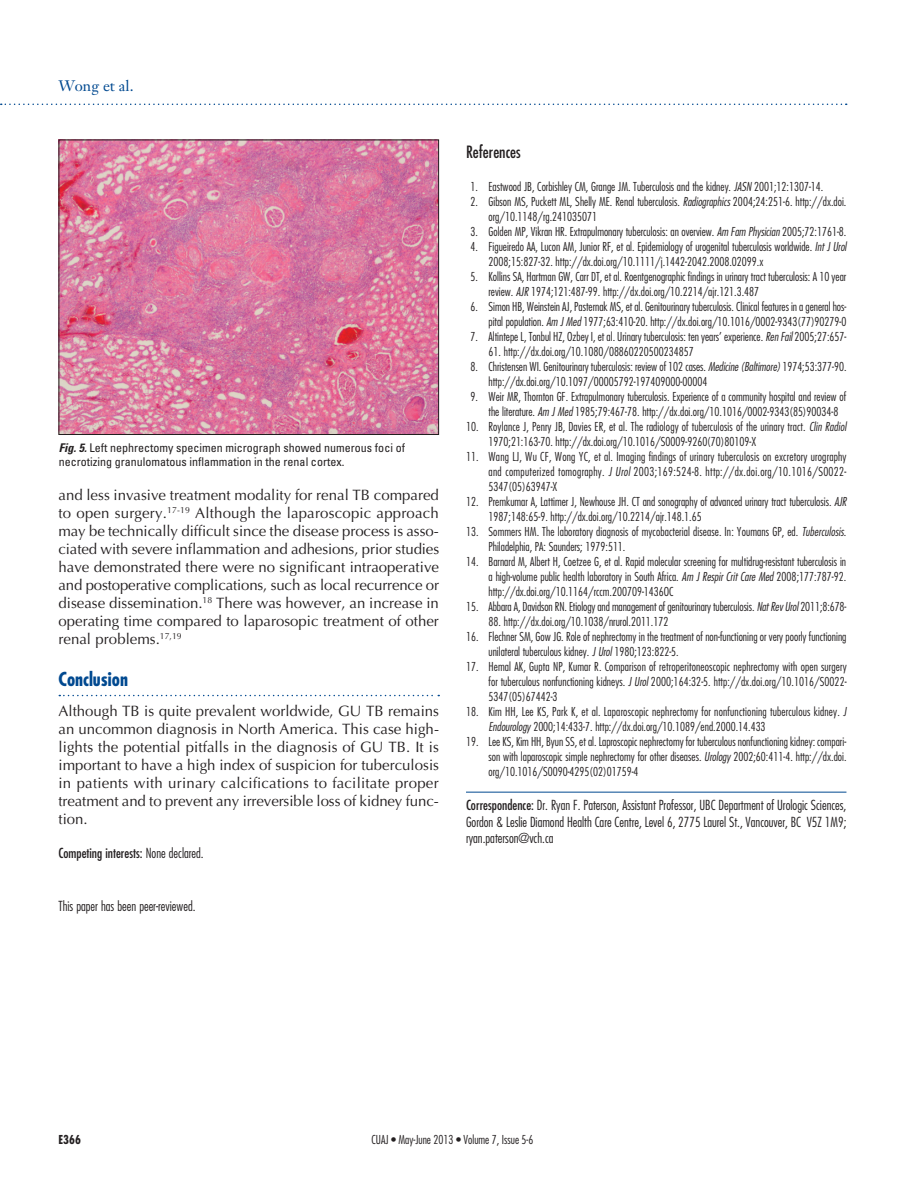
<style>
.page{position:relative;width:905px;height:1202px;background:#fff}
.page>*{position:absolute;margin:0;border:0;box-sizing:border-box;transform-origin:0 0}
.t1{font:700 condensed 18.75px "Futura";color:#014990}
.t2{font:condensed 16.5px "Futura";color:#231f20}
.t3{font:15px/18px "Optima";color:#231f20;text-align:justify}
.t4{font:15px "Janson Text";color:#014990}
.t5{font:300 condensed 13.5px/16.5px "Futura";color:#231f20;text-align:justify}
.t6{font:condensed 13.5px "Futura";color:#231f20}
.t7{font:300 condensed 12px/15px "Futura";color:#231f20}
.t8{font:condensed 12px/14.4px "Univers";color:#231f20}
.t9{font:700 condensed 12px "Futura";color:#231f20}
.s1{font-weight:700;font-style:italic}
.s2{font-weight:300}
.s3{font-style:italic}
.s4{font-weight:400}
</style>
<div class="page">
<svg style="left:1px;top:104px;width:845px;height:1px"></svg>
<svg style="left:59px;top:694px;width:380px;height:2px"></svg>
<hr style="left:466px;top:792px;width:380px;height:1px;background:#014990">
<img style="left:60px;top:142px;width:377px;height:291px">
<div style="left:58px;top:140px;width:381px;height:295px;border:1px solid #231f20"></div>
<p class="t4" style="left:58px;top:77px;width:76px">Wong et al.</p>
<p class="t8" style="left:59px;top:440px;width:347px"><span class="s1">Fig. 5.</span> Left nephrectomy specimen micrograph showed numerous foci of necrotizing granulomatous inflammation in the renal cortex.</p>
<p class="t3" style="left:58px;top:486px;width:382px">and less invasive treatment modality for renal TB compared to open surgery.<sup>17-19</sup> Although the laparoscopic approach may be technically difficult since the disease process is asso&shy;ciated with severe inflammation and adhesions, prior studies have demonstrated there were no significant intraoperative and postoperative complications, such as local recurrence or disease dissemination.<sup>18</sup> There was however, an increase in operating time compared to laparosopic treatment of other renal problems.<sup>17,19</sup></p>
<h1 class="t1" style="left:58px;top:666px;width:71px">Conclusion</h1>
<p class="t3" style="left:58px;top:702px;width:382px">Although TB is quite prevalent worldwide, GU TB remains an uncommon diagnosis in North America. This case high&shy;lights the potential pitfalls in the diagnosis of GU TB. It is important to have a high index of suspicion for tuberculosis in patients with urinary calcifications to facilitate proper treatment and to prevent any irreversible loss of kidney func&shy;tion.</p>
<p class="t6" style="left:58px;top:845px;width:147px">Competing interests: <span class="s2">None declared.</span></p>
<p class="t5" style="left:58px;top:897px;width:138px">This paper has been peer-reviewed.</p>
<h2 class="t2" style="left:466px;top:141px;width:56px">References</h2>
<p class="t7" style="left:470px;top:178px;width:354px">1. Eastwood JB, Corbishley CM, Grange JM. Tuberculosis and the kidney. <span class="s3">JASN</span> 2001;12:1307-14.</p>
<p class="t7" style="left:488px;top:193px;width:359px;text-indent:-18px">2. Gibson MS, Puckett ML, Shelly ME. Renal tuberculosis. <span class="s3">Radiographics</span> 2004;24:251-6. http://dx.doi. org/10.1148/rg.241035071</p>
<p class="t7" style="left:470px;top:223px;width:377px">3. Golden MP, Vikran HR. Extrapulmonary tuberculosis: an overview. <span class="s3">Am Fam Physician</span> 2005;72:1761-8.</p>
<p class="t7" style="left:488px;top:238px;width:359px;text-indent:-18px">4. Figueiredo AA, Lucon AM, Junior RF, et al. Epidemiology of urogenital tuberculosis worldwide. <span class="s3">Int J Urol<br></span>2008;15:827-32. http://dx.doi.org/10.1111/j.1442-2042.2008.02099.x</p>
<p class="t7" style="left:488px;top:268px;width:359px;text-indent:-18px">5. Kollins SA, Hartman GW, Carr DT, et al. Roentgenographic findings in urinary tract tuberculosis: A 10 year review. <span class="s3">AJR</span> 1974;121:487-99. http://dx.doi.org/10.2214/ajr.121.3.487</p>
<p class="t7" style="left:470px;top:298px;width:377px;text-align:right">6. Simon HB, Weinstein AJ, Pasternak MS, et al. Genitourinary tuberculosis. Clinical features in a general hos&shy;pital population. <span class="s3">Am J Med</span> 1977;63:410-20. http://dx.doi.org/10.1016/0002-9343(77)90279-0</p>
<p class="t7" style="left:470px;top:328px;width:377px">7. Altintepe L, Tonbul HZ, Ozbey I, et al. Urinary tuberculosis: ten years’ experience. <span class="s3">Ren Fail</span> 2005;27:657-</p>
<p class="t7" style="left:488px;top:343px;width:207px">61. http://dx.doi.org/10.1080/08860220500234857</p>
<p class="t7" style="left:488px;top:358px;width:359px;text-indent:-18px">8. Christensen WI. Genitourinary tuberculosis: review of 102 cases. <span class="s3">Medicine (Baltimore)</span> 1974;53:377-90. http://dx.doi.org/10.1097/00005792-197409000-00004</p>
<p class="t7" style="left:488px;top:388px;width:359px;text-indent:-18px">9. Weir MR, Thornton GF. Extrapulmonary tuberculosis. Experience of a community hospital and review of the literature. <span class="s3">Am J Med</span> 1985;79:467-78. http://dx.doi.org/10.1016/0002-9343(85)90034-8</p>
<p class="t7" style="left:488px;top:418px;width:359px;text-indent:-22px">10. Roylance J, Penry JB, Davies ER, et al. The radiology of tuberculosis of the urinary tract. <span class="s3">Clin Radiol<br></span>1970;21:163-70. http://dx.doi.org/10.1016/S0009-9260(70)80109-X</p>
<p class="t7" style="left:488px;top:448px;width:359px;text-align:justify;text-indent:-22px">11. Wang LJ, Wu CF, Wong YC, et al. Imaging findings of urinary tuberculosis on excretory urography and computerized tomography. <span class="s3">J Urol</span> 2003;169:524-8. http://dx.doi.org/10.1016/S0022- 5347(05)63947-X</p>
<p class="t7" style="left:488px;top:493px;width:359px;text-indent:-22px">12. Premkumar A, Lattimer J, Newhouse JH. CT and sonography of advanced urinary tract tuberculosis. <span class="s3">AJR<br></span>1987;148:65-9. http://dx.doi.org/10.2214/ajr.148.1.65</p>
<p class="t7" style="left:488px;top:523px;width:359px;text-indent:-22px">13. Sommers HM. The laboratory diagnosis of mycobacterial disease. In: Youmans GP, ed. <span class="s3">Tuberculosis</span>.<br>Philadelphia, PA: Saunders; 1979:511.</p>
<p class="t7" style="left:488px;top:553px;width:359px;text-align:justify;text-indent:-22px">14. Barnard M, Albert H, Coetzee G, et al. Rapid molecular screening for multidrug-resistant tuberculosis in a high-volume public health laboratory in South Africa. <span class="s3">Am J Respir Crit Care Med</span> 2008;177:787-92. http://dx.doi.org/10.1164/rccm.200709-1436OC</p>
<p class="t7" style="left:466px;top:598px;width:382px">15. Abbara A, Davidson RN. Etiology and management of genitourinary tuberculosis. <span class="s3">Nat Rev Urol</span> 2011;8:678-</p>
<p class="t7" style="left:488px;top:613px;width:181px">88. http://dx.doi.org/10.1038/nrurol.2011.172</p>
<p class="t7" style="left:488px;top:628px;width:359px;text-indent:-22px">16. Flechner SM, Gow JG. Role of nephrectomy in the treatment of non-functioning or very poorly functioning unilateral tuberculous kidney. <span class="s3">J Urol</span> 1980;123:822-5.</p>
<p class="t7" style="left:488px;top:658px;width:360px;text-align:justify;text-indent:-22px">17. Hemal AK, Gupta NP, Kumar R. Comparison of retroperitoneoscopic nephrectomy with open surgery for tuberculous nonfunctioning kidneys. <span class="s3">J Urol</span> 2000;164:32-5. http://dx.doi.org/10.1016/S0022- 5347(05)67442-3</p>
<p class="t7" style="left:488px;top:703px;width:359px;text-indent:-22px">18. Kim HH, Lee KS, Park K, et al. Laparoscopic nephrectomy for nonfunctioning tuberculous kidney. <span class="s3">J<br>Endourology</span> 2000;14:433-7. http://dx.doi.org/10.1089/end.2000.14.433</p>
<p class="t7" style="left:488px;top:733px;width:359px;text-align:justify;text-indent:-22px">19. Lee KS, Kim HH, Byun SS, et al. Laproscopic nephrectomy for tuberculous nonfunctioning kidney: compari&shy;son with laparoscopic simple nephrectomy for other diseases. <span class="s3">Urology</span> 2002;60:411-4. http://dx.doi. org/10.1016/S0090-4295(02)01759-4</p>
<p class="t5" style="left:466px;top:797px;width:382px"><span class="s4">Correspondence:</span> Dr. Ryan F. Paterson, Assistant Professor, UBC Department of Urologic Sciences, Gordon &amp; Leslie Diamond Health Care Centre, Level 6, 2775 Laurel St., Vancouver, BC V5Z 1M9; ryan.paterson@vch.ca</p>
<p class="t9" style="left:59px;top:1131px;width:24px">E366</p>
<p class="t7" style="left:371px;top:1132px;width:163px">CUAJ • May-June 2013 • Volume 7, Issue 5-6</p>
</div>
